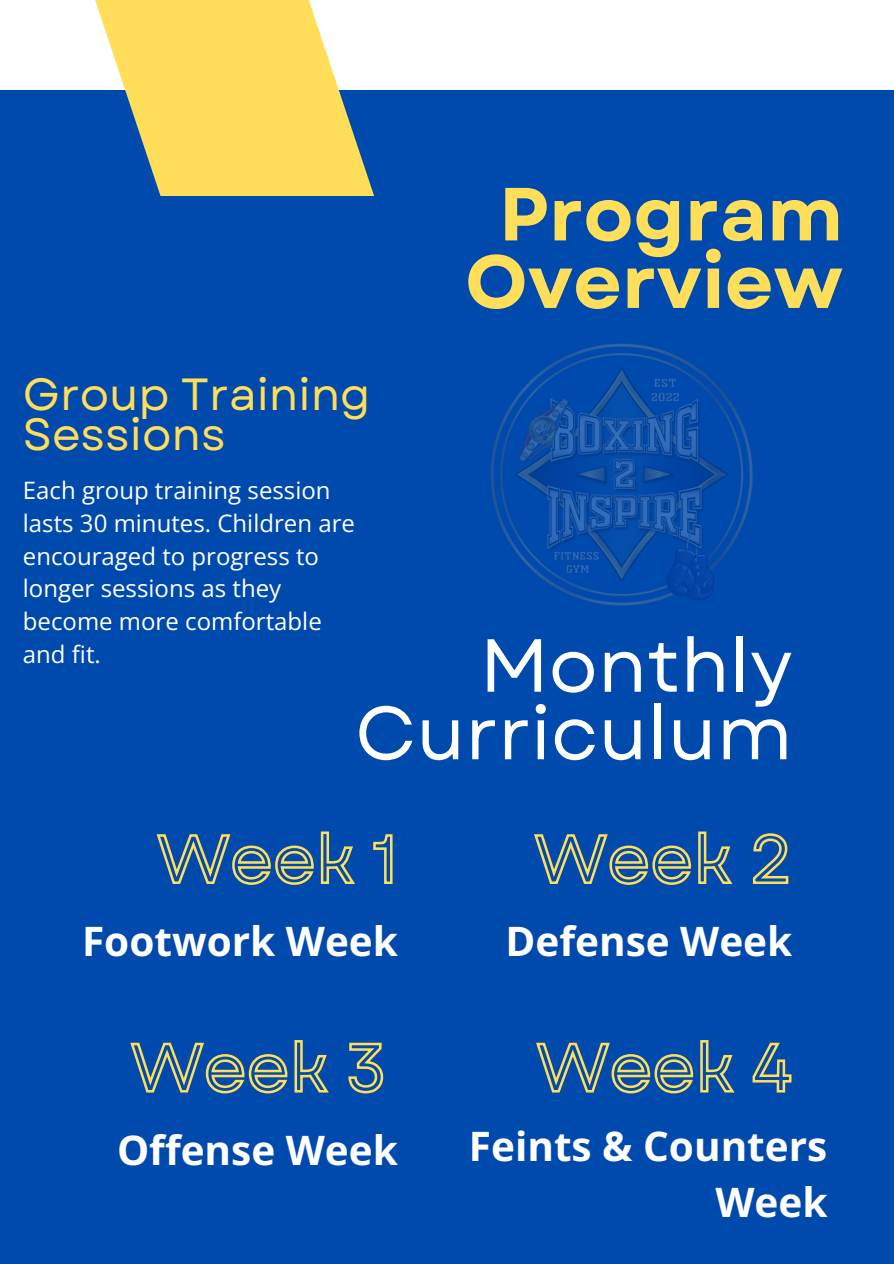
<style>
.page{position:relative;width:894px;height:1264px;background:#fff}
.page>*{position:absolute;margin:0;border:0;box-sizing:border-box;transform-origin:0 0}
.t1{font:75px/67.5px "Garet";color:#fff;text-align:right}
.t2{font:700 75px/67.5px "Garet";color:#ffde59;text-align:center}
.t3{font:45px/40.5px "Garet";color:#ffde59}
.t4{font:700 40.5px/56.2px "Open Sans";color:#fff;text-align:right}
.t5{font:24px/32.7px "Open Sans";color:#fff}
</style>
<div class="page">
<div style="left:0;top:0;width:893px;height:1263px;background:#004aad"></div>
<div style="left:0;top:0;width:893px;height:89px;background:#fff"></div>
<svg style="left:90px;top:0;width:284px;height:196px;fill:#ffde59"></svg>
<img style="left:491px;top:343px;width:262px;height:263px">
<svg style="left:156px;top:831px;width:237px;height:54px"></svg>
<svg style="left:534px;top:831px;width:255px;height:54px"></svg>
<svg style="left:130px;top:1040px;width:254px;height:54px"></svg>
<svg style="left:536px;top:1040px;width:256px;height:54px"></svg>
<h2 class="t2" style="left:465px;top:181px;width:379px">Program<br>Overview</h2>
<p class="t3" style="left:23px;top:374px;width:349px">Group Training<br>Sessions</p>
<h2 class="t5" style="left:23px;top:473px;width:333px">Each group training session lasts 30 minutes. Children are encouraged to progress to longer sessions as they become more comfortable and fit.</h2>
<h1 class="t1" style="left:355px;top:632px;width:439px">Monthly<br>Curriculum</h1>
<h3 class="t4" style="left:82px;top:912px;width:317px">Footwork Week</h3>
<h2 class="t4" style="left:117px;top:1120px;width:282px">Offense Week</h2>
<h2 class="t4" style="left:505px;top:912px;width:288px">Defense Week</h2>
<h4 class="t4" style="left:468px;top:1116px;width:360px">Feints &amp; Counters<br>Week</h4>
</div>
